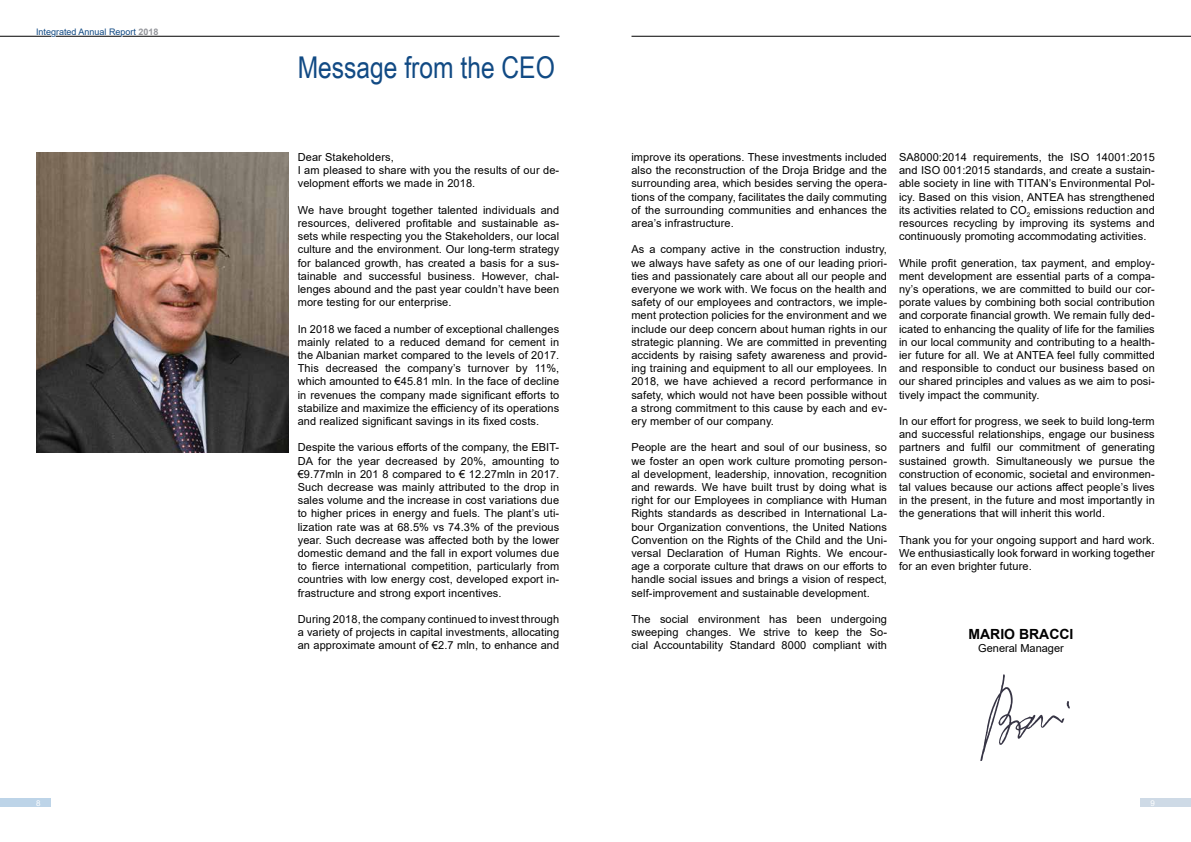
<style>
.page{position:relative;width:1191px;height:842px;background:#fff}
.page>*{position:absolute;margin:0;border:0;box-sizing:border-box;transform-origin:0 0}
.t1{font:30px "Arial Narrow";color:#114a84}
.t2{font:700 14px "Arial";color:#000}
.t3{font:11px/13.2px "Arial";letter-spacing:.01em;color:#000;text-align:justify}
.t4{font:9px "Arial";color:#114a84}
.t5{font:8px "Arial";color:#fff}
.s1{font-weight:700;color:#93959a}
</style>
<div class="page">
<div style="left:0;top:799px;width:50px;height:8px;background:#bdd4e8"></div>
<hr style="left:631px;top:36px;width:560px;height:1px;background:#000">
<div style="left:1140px;top:798px;width:51px;height:8px;background:#cedae6"></div>
<hr style="left:0;top:36px;width:559px;height:1px;background:#000">
<svg style="left:980px;top:674px;width:89px;height:87px"></svg>
<img style="left:36px;top:153px;width:252px;height:299px">
<p class="t4" style="left:36px;top:26px;width:124px">Integrated Annual Report <span class="s1">2018</span></p>
<h1 class="t1" style="left:298px;top:45px;width:259px">Message from the CEO</h1>
<p class="t3" style="left:298px;top:150px;width:263px;text-align:left">Dear Stakeholders,<br>I am pleased to share with you the results of our de&shy;velopment efforts we made in 2018.</p>
<p class="t3" style="left:298px;top:203px;width:263px">We have brought together talented individuals and resources, delivered profitable and sustainable as&shy;sets while respecting you the Stakeholders, our local culture and the environment. Our long-term strategy for balanced growth, has created a basis for a sus&shy;tainable and successful business. However, chal&shy;lenges abound and the past year couldn’t have been more testing for our enterprise.</p>
<p class="t3" style="left:298px;top:322px;width:263px">In 2018 we faced a number of exceptional challenges mainly related to a reduced demand for cement in the Albanian market compared to the levels of 2017.<br>This decreased the company’s turnover by 11%, which amounted to €45.81 mln. In the face of decline in revenues the company made significant efforts to stabilize and maximize the efficiency of its operations and realized significant savings in its fixed costs.</p>
<p class="t3" style="left:298px;top:441px;width:263px">Despite the various efforts of the company, the EBIT-DA for the year decreased by 20%, amounting to €9.77mln in 201 8 compared to € 12.27mln in 2017.<br>Such decrease was mainly attributed to the drop in sales volume and the increase in cost variations due to higher prices in energy and fuels. The plant’s uti&shy;lization rate was at 68.5% vs 74.3% of the previous year. Such decrease was affected both by the lower domestic demand and the fall in export volumes due to fierce international competition, particularly from countries with low energy cost, developed export in&shy;frastructure and strong export incentives.</p>
<p class="t3" style="left:298px;top:612px;width:263px">During 2018, the company continued to invest through a variety of projects in capital investments, allocating an approximate amount of €2.7 mln, to enhance and</p>
<p class="t3" style="left:631px;top:150px;width:257px">improve its operations. These investments included also the reconstruction of the Droja Bridge and the surrounding area, which besides serving the opera&shy;tions of the company, facilitates the daily commuting of the surrounding communities and enhances the area’s infrastructure.</p>
<p class="t3" style="left:631px;top:243px;width:257px">As a company active in the construction industry, we always have safety as one of our leading priori&shy;ties and passionately care about all our people and everyone we work with. We focus on the health and safety of our employees and contractors, we imple&shy;ment protection policies for the environment and we include our deep concern about human rights in our strategic planning. We are committed in preventing accidents by raising safety awareness and provid&shy;ing training and equipment to all our employees. In 2018, we have achieved a record performance in safety, which would not have been possible without a strong commitment to this cause by each and ev&shy;ery member of our company.</p>
<p class="t3" style="left:631px;top:441px;width:257px">People are the heart and soul of our business, so we foster an open work culture promoting person&shy;al development, leadership, innovation, recognition and rewards. We have built trust by doing what is right for our Employees in compliance with Human Rights standards as described in International La&shy;bour Organization conventions, the United Nations Convention on the Rights of the Child and the Uni&shy;versal Declaration of Human Rights. We encour&shy;age a corporate culture that draws on our efforts to handle social issues and brings a vision of respect, self-improvement and sustainable development.</p>
<p class="t3" style="left:631px;top:612px;width:257px">The social environment has been undergoing sweeping changes. We strive to keep the So&shy;cial Accountability Standard 8000 compliant with</p>
<p class="t3" style="left:899px;top:150px;width:257px">SA8000:2014 requirements, the ISO 14001:2015 and ISO 001:2015 standards, and create a sustain&shy;able society in line with TITAN’s Environmental Pol&shy;icy. Based on this vision, ANTEA has strengthened its activities related to CO<sub>2</sub> emissions reduction and resources recycling by improving its systems and continuously promoting accommodating activities.</p>
<p class="t3" style="left:899px;top:256px;width:257px">While profit generation, tax payment, and employ&shy;ment development are essential parts of a compa&shy;ny’s operations, we are committed to build our cor&shy;porate values by combining both social contribution and corporate financial growth. We remain fully ded&shy;icated to enhancing the quality of life for the families in our local community and contributing to a health&shy;ier future for all. We at ANTEA feel fully committed and responsible to conduct our business based on our shared principles and values as we aim to posi&shy;tively impact the community.</p>
<p class="t3" style="left:899px;top:414px;width:257px">In our effort for progress, we seek to build long-term and successful relationships, engage our business partners and fulfil our commitment of generating sustained growth. Simultaneously we pursue the construction of economic, societal and environmen&shy;tal values because our actions affect people’s lives in the present, in the future and most importantly in the generations that will inherit this world.</p>
<p class="t3" style="left:899px;top:533px;width:257px">Thank you for your ongoing support and hard work.<br>We enthusiastically look forward in working together for an even brighter future.</p>
<p class="t2" style="left:968px;top:624px;width:106px">MARIO BRACCI</p>
<p class="t3" style="left:978px;top:641px;width:87px">General Manager</p>
<p class="t5" style="left:36px;top:798px;width:6px">8</p>
<p class="t5" style="left:1150px;top:797px;width:6px">9</p>
</div>
